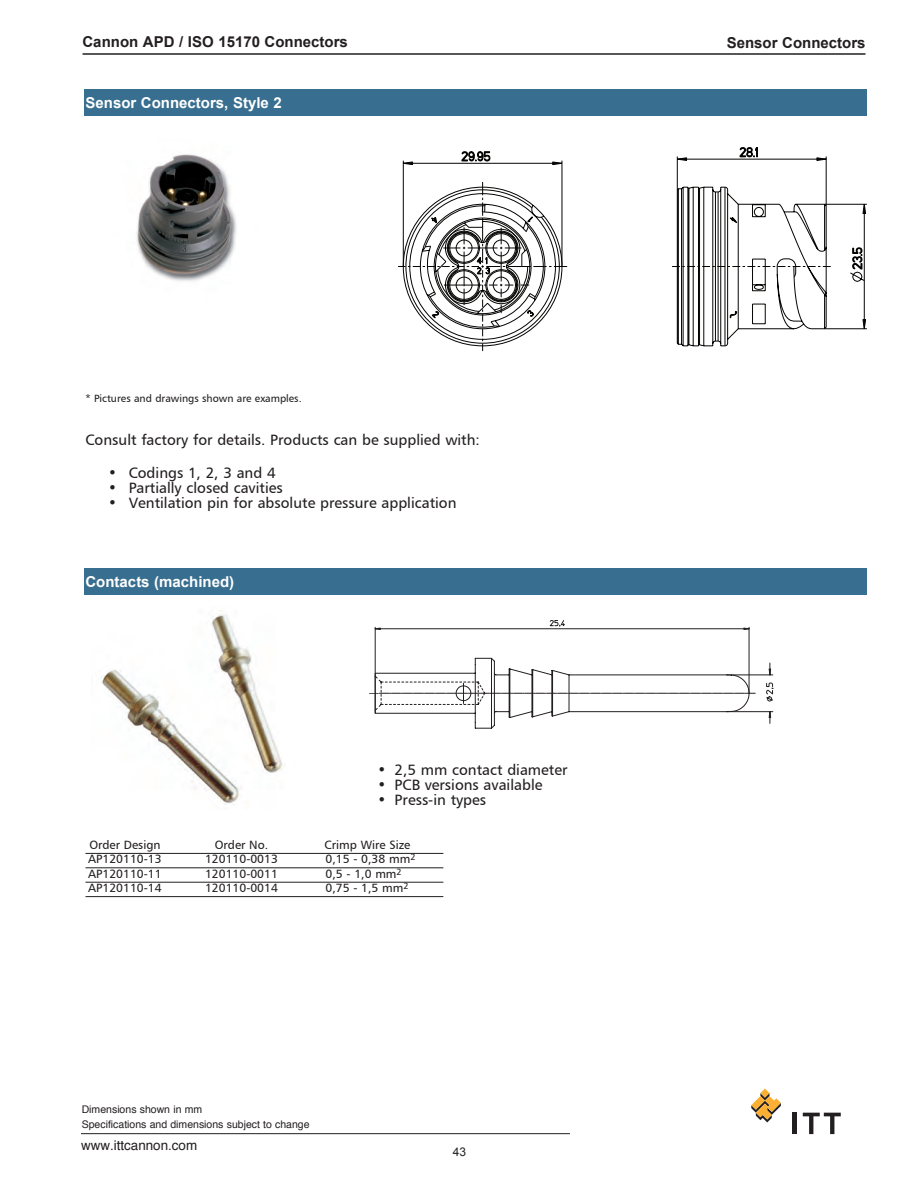
<style>
.page{position:relative;width:918px;height:1188px;background:#fff}
.page>*{position:absolute;margin:0;border:0;box-sizing:border-box;transform-origin:0 0}
.t1{font:15px "Humanist 777 BT Roman B";color:#231f20}
.t2{font:700 15px "Arial";color:#231f20}
.t3{font:700 15px "Arial";color:#fff}
.t4{font:13.35px "Helvetica";color:#231f20}
.t5{font:12px "Humanist 777 BT Roman B";color:#231f20}
.t6{font:12px "Arial";color:#231f20}
.t7{font:10.5px/14.9px "Helvetica";color:#231f20}
.t8{font:10.5px "Humanist 777 BT Roman B";color:#231f20}
</style>
<div class="page">
<hr style="left:81px;top:1133px;width:489px;height:1px;background:#231f20">
<svg style="left:751px;top:1088px;width:30px;height:34px"></svg>
<hr style="left:792px;top:1113px;width:4px;height:21px;background:#231f20">
<svg style="left:803px;top:1113px;width:38px;height:21px"></svg>
<hr style="left:83px;top:53px;width:783px;height:2px;background:#231f20">
<div style="left:84px;top:89px;width:783px;height:27px;background:#386e8f"></div>
<hr style="left:86px;top:853px;width:357px;height:1px;background:#231f20">
<hr style="left:86px;top:867px;width:357px;height:1px;background:#231f20">
<hr style="left:86px;top:882px;width:357px;height:1px;background:#231f20">
<hr style="left:86px;top:896px;width:357px;height:1px;background:#231f20">
<div style="left:84px;top:568px;width:783px;height:27px;background:#386e8f"></div>
<img style="left:136px;top:154px;width:101px;height:127px">
<svg style="left:850px;top:248px;width:14px;height:33px"></svg>
<svg style="left:863px;top:319px;width:3px;height:10px"></svg>
<svg style="left:863px;top:205px;width:3px;height:9px"></svg>
<svg style="left:740px;top:147px;width:18px;height:10px"></svg>
<svg style="left:817px;top:158px;width:9px;height:3px"></svg>
<svg style="left:678px;top:158px;width:9px;height:3px"></svg>
<hr style="left:677px;top:156px;width:1px;height:34px;background:#040503">
<hr style="left:825px;top:329px;width:42px;height:1px;background:#040503">
<hr style="left:825px;top:204px;width:42px;height:1px;background:#040503">
<hr style="left:826px;top:156px;width:1px;height:50px;background:#040503">
<hr style="left:864px;top:204px;width:1px;height:125px;background:#040503">
<hr style="left:677px;top:159px;width:149px;height:1px;background:#040503">
<svg style="left:398px;top:152px;width:165px;height:199px"></svg>
<svg style="left:403px;top:186px;width:424px;height:161px"></svg>
<img style="left:101px;top:610px;width:182px;height:194px">
<svg style="left:370px;top:620px;width:403px;height:109px"></svg>
<p class="t2" style="left:82px;top:32px;width:267px">Cannon APD / ISO 15170 Connectors</p>
<p class="t2" style="left:727px;top:32px;width:140px">Sensor Connectors</p>
<p class="t3" style="left:86px;top:93px;width:198px">Sensor Connectors, Style 2</p>
<p class="t8" style="left:86px;top:392px;width:218px">* Pictures and drawings shown are examples.</p>
<p class="t1" style="left:86px;top:430px;width:396px">Consult factory for details. Products can be supplied with:</p>
<p class="t1" style="left:108px;top:463px;width:169px">• Codings 1, 2, 3 and 4</p>
<p class="t1" style="left:108px;top:478px;width:176px">• Partially closed cavities</p>
<p class="t1" style="left:108px;top:493px;width:350px">• Ventilation pin for absolute pressure application</p>
<p class="t3" style="left:86px;top:572px;width:150px">Contacts (machined)</p>
<p class="t1" style="left:377px;top:761px;width:192px">• 2,5 mm contact diameter</p>
<p class="t1" style="left:377px;top:776px;width:167px">• PCB versions available</p>
<p class="t1" style="left:377px;top:791px;width:110px">• Press-in types</p>
<p class="t5" style="left:89px;top:837px;width:73px">Order Design</p>
<p class="t5" style="left:215px;top:837px;width:55px">Order No.</p>
<p class="t5" style="left:325px;top:837px;width:87px">Crimp Wire Size</p>
<p class="t5" style="left:88px;top:852px;width:75px">AP120110-13</p>
<p class="t5" style="left:205px;top:852px;width:74px">120110-0013</p>
<p class="t5" style="left:325px;top:852px;width:92px">0,15 - 0,38 mm<sup>2</sup></p>
<p class="t5" style="left:88px;top:866px;width:75px">AP120110-11</p>
<p class="t5" style="left:205px;top:866px;width:74px">120110-0011</p>
<p class="t5" style="left:326px;top:866px;width:78px">0,5 - 1,0 mm<sup>2</sup></p>
<p class="t5" style="left:88px;top:881px;width:75px">AP120110-14</p>
<p class="t5" style="left:205px;top:881px;width:74px">120110-0014</p>
<p class="t5" style="left:326px;top:881px;width:85px">0,75 - 1,5 mm<sup>2</sup></p>
<p class="t7" style="left:82px;top:1102px;width:229px">Dimensions shown in mm<br>Specifications and dimensions subject to change</p>
<p class="t4" style="left:81px;top:1135px;width:118px">www.ittcannon.com</p>
<p class="t6" style="left:453px;top:1144px;width:15px">43</p>
</div>
